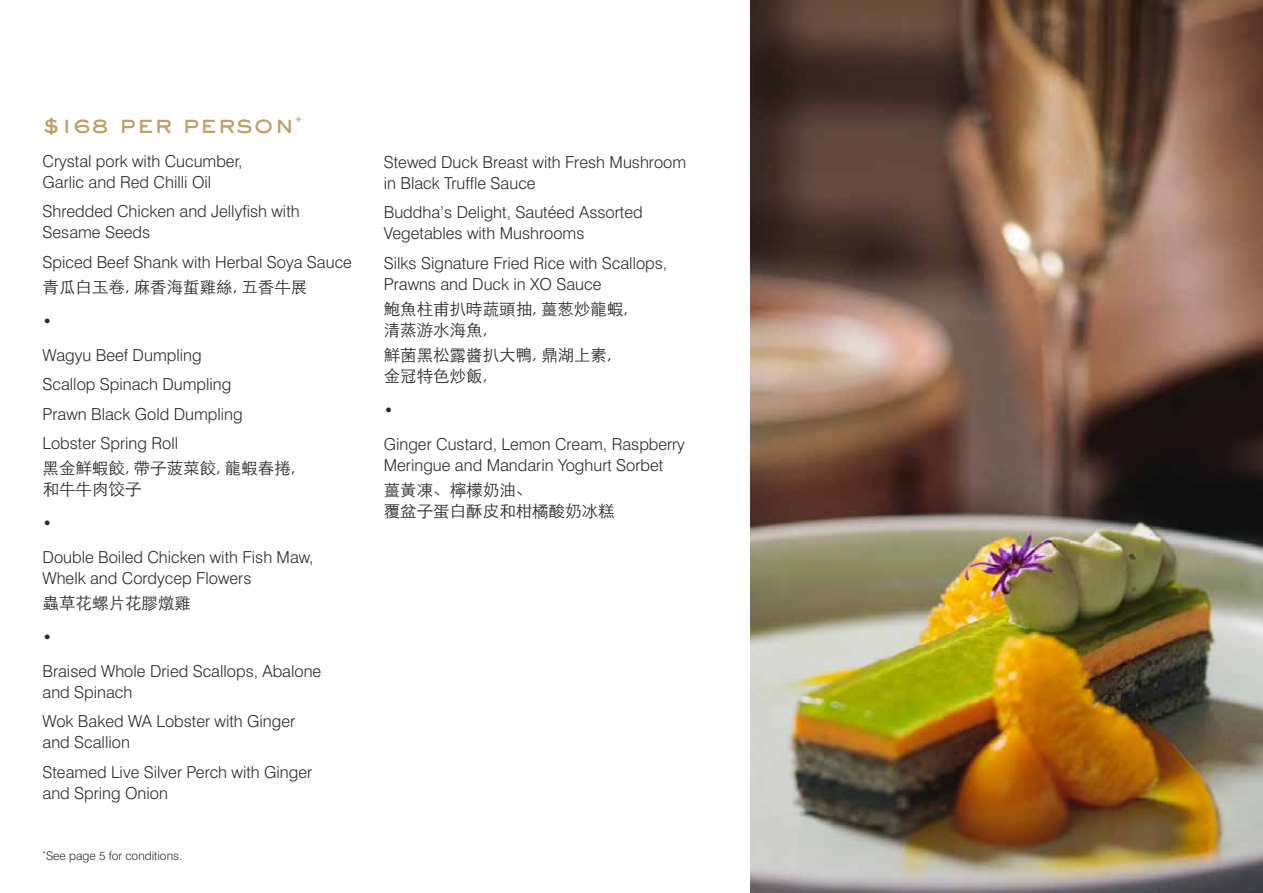
<style>
.page{position:relative;width:1263px;height:893px;background:#fff}
.page>*{position:absolute;margin:0;border:0;box-sizing:border-box;transform-origin:0 0}
.t1{font:500 25.5px "Crown Sackers Gothic";color:#bb9f67}
.t2{font:300 16.5px/21px "Swiss 721 BT";color:#292829}
.t3{font:300 16.5px/21px "ST Heiti SC";color:#292829}
.t4{font:300 12px "Swiss 721 BT";color:#292829}
</style>
<div class="page">
<img style="left:750px;top:0;width:513px;height:893px">
<h1 class="t1" style="left:43px;top:112px;width:261px">$168 per person<sup>*</sup></h1>
<p class="t2" style="left:43px;top:150px;width:202px">Crystal pork with Cucumber,<br>Garlic and Red Chilli Oil</p>
<p class="t2" style="left:43px;top:201px;width:259px">Shredded Chicken and Jellyfish with<br>Sesame Seeds</p>
<p class="t2" style="left:43px;top:251px;width:311px">Spiced Beef Shank with Herbal Soya Sauce</p>
<p class="t3" style="left:43px;top:275px;width:266px">青瓜白玉卷, 麻香海蜇雞絲, 五香牛展</p>
<p class="t2" style="left:43px;top:304px;width:161px;line-height:33.8px">•<br>Wagyu Beef Dumpling</p>
<p class="t2" style="left:43px;top:369px;width:202px;line-height:29.5px">Scallop Spinach Dumpling<br>Prawn Black Gold Dumpling<br>Lobster Spring Roll</p>
<p class="t3" style="left:43px;top:456px;width:254px">⿊⾦鮮蝦餃, 帶⼦菠菜餃, ⻯蝦春捲,和牛牛肉饺子</p>
<p class="t2" style="left:43px;top:506px;width:273px;line-height:33.8px">•<br>Double Boiled Chicken with Fish Maw,</p>
<p class="t2" style="left:43px;top:567px;width:210px">Whelk and Cordycep Flowers</p>
<p class="t3" style="left:43px;top:591px;width:150px">蟲草花螺片花膠燉雞</p>
<p class="t2" style="left:43px;top:620px;width:280px;line-height:33.8px">•<br>Braised Whole Dried Scallops, Abalone</p>
<p class="t2" style="left:43px;top:677px;width:254px;line-height:29.5px">and Spinach<br>Wok Baked WA Lobster with Ginger</p>
<p class="t2" style="left:43px;top:727px;width:271px;line-height:29.5px">and Scallion<br>Steamed Live Silver Perch with Ginger</p>
<p class="t2" style="left:43px;top:782px;width:127px">and Spring Onion</p>
<p class="t4" style="left:43px;top:848px;width:141px"><sup>*</sup>See page 5 for conditions.</p>
<p class="t2" style="left:384px;top:151px;width:304px">Stewed Duck Breast with Fresh Mushroom in Black Truffle Sauce</p>
<p class="t2" style="left:384px;top:202px;width:260px">Buddha’s Delight, Sautéed Assorted<br>Vegetables with Mushrooms</p>
<p class="t2" style="left:384px;top:252px;width:285px">Silks Signature Fried Rice with Scallops,<br>Prawns and Duck in XO Sauce</p>
<p class="t3" style="left:384px;top:297px;width:246px">鮑⿂柱甫扒時蔬頭抽, 薑葱炒⻯蝦,清蒸游⽔海⿂,</p>
<p class="t3" style="left:384px;top:343px;width:229px">鮮菌黑松露醬扒大鴨, ⿍湖上素, ⾦冠特⾊炒飯,</p>
<p class="t2" style="left:384px;top:393px;width:303px;line-height:33.8px">•<br>Ginger Custard, Lemon Cream, Raspberry</p>
<p class="t2" style="left:384px;top:454px;width:281px">Meringue and Mandarin Yoghurt Sorbet</p>
<p class="t3" style="left:384px;top:478px;width:232px">薑黃凍、檸檬奶油、<br>覆盆子蛋白酥皮和柑橘酸奶冰糕</p>
</div>
